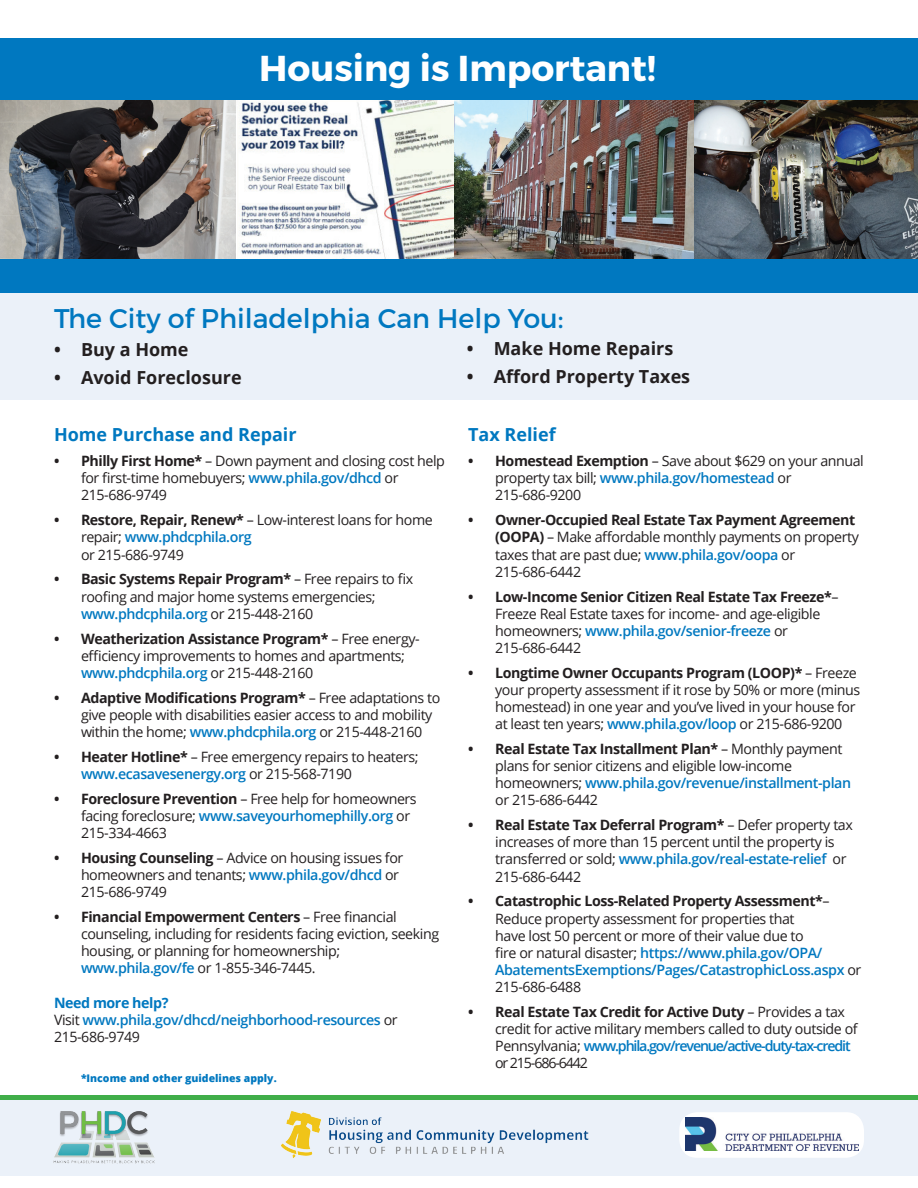
<style>
.page{position:relative;width:918px;height:1188px;background:#fff}
.page>*{position:absolute;margin:0;border:0;box-sizing:border-box;transform-origin:0 0}
.t1{font:700 36px "Montserrat";color:#fff}
.t2{font:27px "Montserrat";color:#0078c0}
.t3{font:700 18px "Open Sans";color:#231f20}
.t4{font:700 18px "Open Sans";color:#0078c0}
.t5{font:14.25px/17.1px "Open Sans";letter-spacing:-.03em;color:#231f20}
.t6{font:600 14.25px/17.1px "Open Sans";letter-spacing:-.03em;color:#0078c0}
.t7{font:800 10.5px "Open Sans";color:#0078c0}
.s1{font-weight:700}
.s2{font-weight:600;color:#0078c0}
.s3{font-weight:400;color:#231f20}
</style>
<div class="page">
<div style="left:0;top:1099px;width:918px;height:77px;background:#ebf1f9"></div>
<div style="left:0;top:259px;width:918px;height:141px;background:#ebf1f9"></div>
<div style="left:0;top:1095px;width:918px;height:5px;background:#40ae49"></div>
<img style="left:0;top:100px;width:455px;height:159px">
<img style="left:455px;top:100px;width:463px;height:159px">
<div style="left:0;top:39px;width:918px;height:61px;background:#0078c0"></div>
<div style="left:0;top:259px;width:918px;height:34px;background:#0078c0"></div>
<div style="left:679px;top:1112px;width:185px;height:46px;background:#fff;border-radius:18px"></div>
<img style="left:686px;top:1117px;width:172px;height:34px">
<img style="left:54px;top:1111px;width:101px;height:52px">
<img style="left:281px;top:1111px;width:308px;height:48px">
<h1 class="t1" style="left:259px;top:46px;width:398px">Housing is Important!</h1>
<h2 class="t2" style="left:54px;top:301px;width:511px">The City of Philadelphia Can Help You:</h2>
<p class="t3" style="left:54px;top:337px;width:136px">• Buy a Home</p>
<p class="t3" style="left:54px;top:365px;width:189px">• Avoid Foreclosure</p>
<p class="t3" style="left:467px;top:336px;width:208px">• Make Home Repairs</p>
<p class="t3" style="left:467px;top:364px;width:225px">• Afford Property Taxes</p>
<p class="t4" style="left:54px;top:422px;width:244px">Home Purchase and Repair</p>
<p class="t5" style="left:81px;top:452px;width:366px;text-indent:-27px"><span class="s1">• Philly First Home*</span> – Down payment and closing cost help for first-time homebuyers; <span class="s2">www.phila.gov/dhcd</span> or<br>215-686-9749</p>
<p class="t5" style="left:81px;top:511px;width:353px;text-indent:-27px"><span class="s1">• Restore, Repair, Renew*</span> – Low-interest loans for home repair; <span class="s2">www.phdcphila.org<br></span>or 215-686-9749</p>
<p class="t5" style="left:81px;top:570px;width:334px;text-indent:-27px"><span class="s1">• Basic Systems Repair Program*</span> – Free repairs to fix roofing and major home systems emergencies; <span class="s2">www.phdcphila.org</span> or 215-448-2160</p>
<p class="t5" style="left:81px;top:629px;width:340px;text-indent:-27px"><span class="s1">• Weatherization Assistance Program*</span> – Free energy&shy;efficiency improvements to homes and apartments; <span class="s2">www.phdcphila.org</span> or 215-448-2160</p>
<p class="t5" style="left:81px;top:689px;width:361px;text-indent:-27px"><span class="s1">• Adaptive Modifications Program*</span> – Free adaptations to give people with disabilities easier access to and mobility within the home; <span class="s2">www.phdcphila.org</span> or 215-448-2160</p>
<p class="t5" style="left:81px;top:748px;width:339px;text-indent:-27px"><span class="s1">• Heater Hotline*</span> – Free emergency repairs to heaters; <span class="s2">www.ecasavesenergy.org</span> or 215-568-7190</p>
<p class="t5" style="left:81px;top:790px;width:337px;text-indent:-27px"><span class="s1">• Foreclosure Prevention</span> – Free help for homeowners facing foreclosure; <span class="s2">www.saveyourhomephilly.org</span> or<br>215-334-4663</p>
<p class="t5" style="left:81px;top:849px;width:324px;text-indent:-27px"><span class="s1">• Housing Counseling</span> – Advice on housing issues for homeowners and tenants; <span class="s2">www.phila.gov/dhcd</span> or<br>215-686-9749</p>
<p class="t5" style="left:81px;top:908px;width:360px;text-indent:-27px"><span class="s1">• Financial Empowerment Centers</span> – Free financial counseling, including for residents facing eviction, seeking housing, or planning for homeownership; <span class="s2">www.phila.gov/fe</span> or 1-855-346-7445.</p>
<p class="t6" style="left:54px;top:994px;width:345px"><span class="s1">Need more help?<br></span><span class="s3">Visit</span> www.phila.gov/dhcd/neighborhood-resources <span class="s3">or<br>215-686-9749</span></p>
<p class="t7" style="left:81px;top:1070px;width:197px">*Income and other guidelines apply.</p>
<p class="t4" style="left:468px;top:422px;width:89px">Tax Relief</p>
<p class="t5" style="left:495px;top:452px;width:370px;text-indent:-27px"><span class="s1">• Homestead Exemption</span> – Save about $629 on your annual property tax bill; <span class="s2">www.phila.gov/homestead</span> or<br>215-686-9200</p>
<p class="t5" style="left:495px;top:511px;width:365px;text-indent:-27px"><span class="s1">• Owner-Occupied Real Estate Tax Payment Agreement (OOPA)</span> – Make affordable monthly payments on property taxes that are past due; <span class="s2">www.phila.gov/oopa</span> or 215-686-6442</p>
<p class="t5" style="left:495px;top:587px;width:345px;text-indent:-27px"><span class="s1">• Low-Income Senior Citizen Real Estate Tax Freeze*</span>– Freeze Real Estate taxes for income- and age-eligible homeowners; <span class="s2">www.phila.gov/senior-freeze</span> or 215-686-6442</p>
<p class="t5" style="left:495px;top:664px;width:367px;text-indent:-27px"><span class="s1">• Longtime Owner Occupants Program (LOOP)*</span> – Freeze your property assessment if it rose by 50% or more (minus homestead) in one year and you’ve lived in your house for at least ten years; <span class="s2">www.phila.gov/loop</span> or 215-686-9200</p>
<p class="t5" style="left:495px;top:740px;width:357px;text-indent:-27px"><span class="s1">• Real Estate Tax Installment Plan*</span> – Monthly payment plans for senior citizens and eligible low-income homeowners; <span class="s2">www.phila.gov/revenue/installment-plan </span>or 215-686-6442</p>
<p class="t5" style="left:495px;top:816px;width:359px;text-indent:-27px"><span class="s1">• Real Estate Tax Deferral Program*</span> – Defer property tax increases of more than 15 percent until the property is transferred or sold; <span class="s2">www.phila.gov/real-estate-relief</span> or 215-686-6442</p>
<p class="t5" style="left:495px;top:892px;width:368px;text-indent:-27px"><span class="s1">• Catastrophic Loss-Related Property Assessment*</span>– Reduce property assessment for properties that<br>have lost 50 percent or more of their value due to<br>fire or natural disaster; <span class="s2">https://www.phila.gov/OPA/ AbatementsExemptions/Pages/CatastrophicLoss.aspx</span> or 215-686-6488</p>
<p class="t5" style="left:495px;top:1003px;width:364px;text-indent:-27px"><span class="s1">• Real Estate Tax Credit for Active Duty</span> – Provides a tax credit for active military members called to duty outside of Pennsylvania; <span class="s2">www.phila.gov/revenue/active-duty-tax-credit </span>or 215-686-6442</p>
</div>
